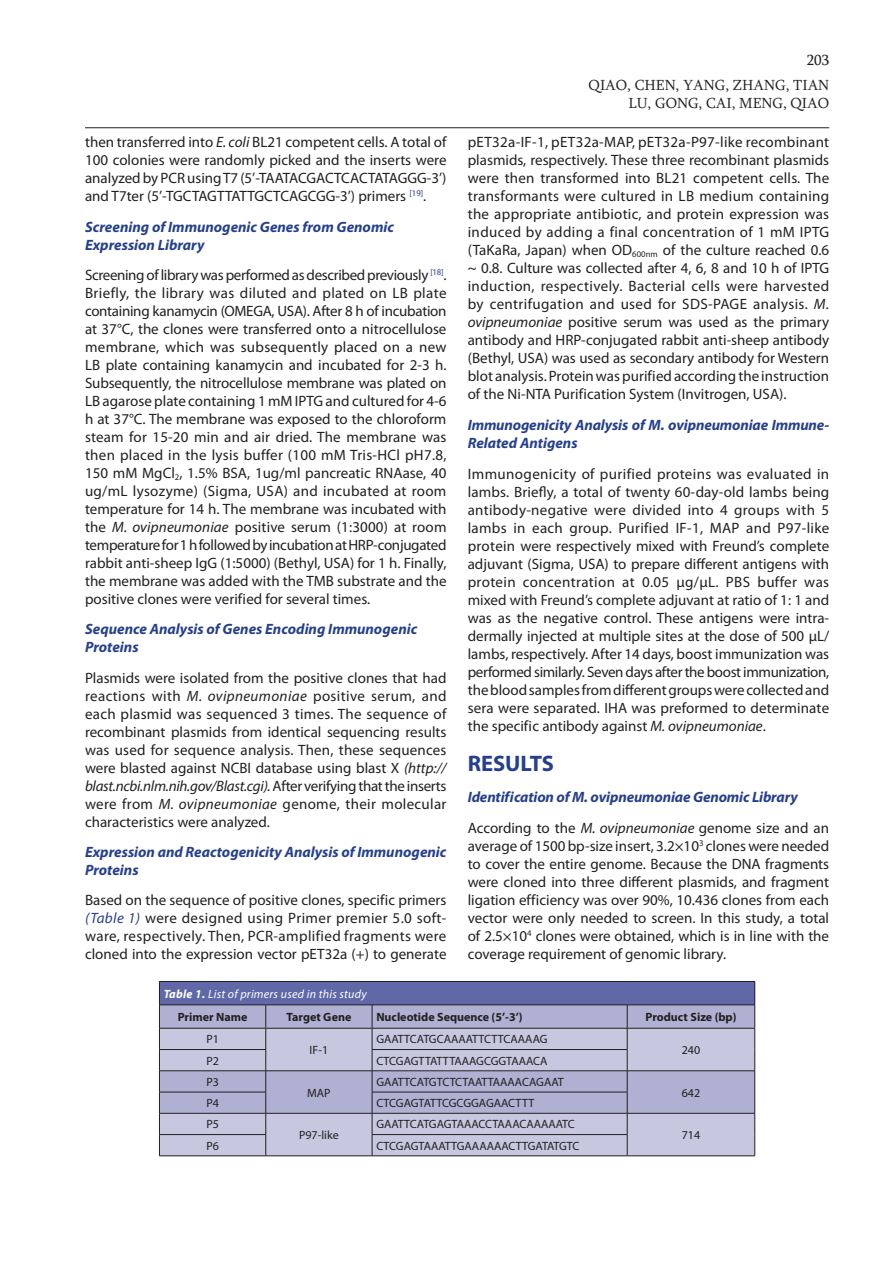
<style>
.page{position:relative;width:893px;height:1263px;background:#fff}
.page>*{position:absolute;margin:0;border:0;box-sizing:border-box;transform-origin:0 0}
.t1{font:700 22.5px "Myriad Pro";color:#253f8e}
.t2{font:15px/18px "Myriad Pro";color:#231f20;text-align:justify}
.t3{font:italic 700 15px/18px "Myriad Pro";color:#253f8e}
.t4{font:15px/25px "Sylfaen";color:#231f20;text-align:right}
.t5{font:12px "Myriad Pro";color:#231f20}
.t6{font:700 12px "Myriad Pro";color:#231f20}
.t7{font:italic 12px/23.4px "Myriad Pro";letter-spacing:.02em;color:#fff}
.s1{font-style:italic}
.s2{font-style:italic;color:#253f8e}
.s3{font-weight:400;font-style:normal;color:#231f20}
.s4{font-weight:400;color:#231f20}
.s5{font-weight:700}
.s6{font-weight:700;font-style:normal;color:#231f20}
</style>
<div class="page">
<hr style="left:85px;top:127px;width:744px;height:1px;background:#231f20">
<div style="left:159px;top:981px;width:596px;height:24px;background:#6168a7"></div>
<svg style="left:160px;top:1005px;width:594px;height:23px;background:#aaabcc"></svg>
<svg style="left:160px;top:1029px;width:594px;height:126px;background:#bdbdd9"></svg>
<hr style="left:159px;top:981px;width:107px;height:1px;background:#231f20">
<hr style="left:266px;top:981px;width:106px;height:1px;background:#231f20">
<hr style="left:372px;top:981px;width:255px;height:1px;background:#231f20">
<hr style="left:627px;top:981px;width:128px;height:1px;background:#231f20">
<hr style="left:159px;top:1004px;width:107px;height:1px;background:#231f20">
<hr style="left:266px;top:1004px;width:106px;height:1px;background:#231f20">
<hr style="left:372px;top:1004px;width:255px;height:1px;background:#231f20">
<hr style="left:627px;top:1004px;width:128px;height:1px;background:#231f20">
<hr style="left:159px;top:1028px;width:107px;height:1px;background:#231f20">
<hr style="left:266px;top:1028px;width:106px;height:1px;background:#231f20">
<hr style="left:372px;top:1028px;width:255px;height:1px;background:#231f20">
<hr style="left:627px;top:1028px;width:128px;height:1px;background:#231f20">
<hr style="left:159px;top:1049px;width:107px;height:1px;background:#231f20">
<hr style="left:372px;top:1049px;width:255px;height:1px;background:#231f20">
<hr style="left:159px;top:1070px;width:107px;height:1px;background:#231f20">
<hr style="left:266px;top:1070px;width:106px;height:1px;background:#231f20">
<hr style="left:372px;top:1070px;width:255px;height:1px;background:#231f20">
<hr style="left:627px;top:1070px;width:128px;height:1px;background:#231f20">
<hr style="left:159px;top:1092px;width:107px;height:1px;background:#231f20">
<hr style="left:372px;top:1092px;width:255px;height:1px;background:#231f20">
<hr style="left:159px;top:1113px;width:107px;height:1px;background:#231f20">
<hr style="left:266px;top:1113px;width:106px;height:1px;background:#231f20">
<hr style="left:266px;top:1155px;width:106px;height:1px;background:#231f20">
<hr style="left:372px;top:1113px;width:255px;height:1px;background:#231f20">
<hr style="left:627px;top:1113px;width:128px;height:1px;background:#231f20">
<svg style="left:754px;top:982px;width:1px;height:173px"></svg>
<hr style="left:627px;top:1155px;width:128px;height:1px;background:#231f20">
<hr style="left:159px;top:1134px;width:107px;height:1px;background:#231f20">
<svg style="left:159px;top:982px;width:1px;height:173px"></svg>
<svg style="left:265px;top:1005px;width:1px;height:150px"></svg>
<hr style="left:159px;top:1155px;width:107px;height:1px;background:#231f20">
<hr style="left:372px;top:1134px;width:255px;height:1px;background:#231f20">
<svg style="left:372px;top:1005px;width:1px;height:150px"></svg>
<svg style="left:627px;top:1005px;width:1px;height:150px"></svg>
<hr style="left:372px;top:1155px;width:255px;height:1px;background:#231f20">
<p class="t2" style="left:85px;top:133px;width:363px">then transferred into <span class="s1">E. coli</span> BL21 competent cells. A total of 100 colonies were randomly picked and the inserts were analyzed by PCR using T7 (5’-TAATACGACTCACTATAGGG-3’) and T7ter (5’-TGCTAGTTATTGCTCAGCGG-3’) primers <sup>[19]</sup>.</p>
<p class="t3" style="left:85px;top:217px;width:310px">Screening of Immunogenic Genes from Genomic<br>Expression Library</p>
<p class="t2" style="left:85px;top:266px;width:363px">Screening of library was performed as described previously <sup>[18]</sup>.<br>Briefly, the library was diluted and plated on LB plate containing kanamycin (OMEGA, USA). After 8 h of incubation at 37°C, the clones were transferred onto a nitrocellulose membrane, which was subsequently placed on a new LB plate containing kanamycin and incubated for 2-3 h.<br>Subsequently, the nitrocellulose membrane was plated on LB agarose plate containing 1 mM IPTG and cultured for 4-6 h at 37°C. The membrane was exposed to the chloroform steam for 15-20 min and air dried. The membrane was then placed in the lysis buffer (100 mM Tris-HCl pH7.8, 150 mM MgCl<sub>2</sub>, 1.5% BSA, 1ug/ml pancreatic RNAase, 40 ug/mL lysozyme) (Sigma, USA) and incubated at room temperature for 14 h. The membrane was incubated with the <span class="s1">M. ovipneumoniae</span> positive serum (1:3000) at room temperature for 1 h followed by incubation at HRP-conjugated rabbit anti-sheep IgG (1:5000) (Bethyl, USA) for 1 h. Finally, the membrane was added with the TMB substrate and the positive clones were verified for several times.</p>
<p class="t3" style="left:85px;top:620px;width:334px">Sequence Analysis of Genes Encoding Immunogenic<br>Proteins</p>
<p class="t2" style="left:85px;top:668px;width:363px">Plasmids were isolated from the positive clones that had reactions with <span class="s1">M. ovipneumoniae</span> positive serum, and each plasmid was sequenced 3 times. The sequence of recombinant plasmids from identical sequencing results was used for sequence analysis. Then, these sequences were blasted against NCBI database using blast X <span class="s1">(http:// blast.ncbi.nlm.nih.gov/Blast.cgi).</span> After verifying that the inserts were from <span class="s1">M. ovipneumoniae</span> genome, their molecular characteristics were analyzed.</p>
<p class="t3" style="left:85px;top:842px;width:363px">Expression and Reactogenicity Analysis of Immunogenic<br>Proteins</p>
<p class="t2" style="left:85px;top:891px;width:363px">Based on the sequence of positive clones, specific primers <span class="s2">(Table 1)</span> were designed using Primer premier 5.0 soft&shy;ware, respectively. Then, PCR-amplified fragments were cloned into the expression vector pET32a (+) to generate</p>
<p class="t4" style="left:589px;top:47px;width:242px">203<br>QIAO, CHEN, YANG, ZHANG, TIAN</p>
<p class="t4" style="left:629px;top:90px;width:202px">LU, GONG, CAI, MENG, QIAO</p>
<p class="t2" style="left:468px;top:133px;width:363px">pET32a-IF-1, pET32a-MAP, pET32a-P97-like recombinant plasmids, respectively. These three recombinant plasmids were then transformed into BL21 competent cells. The transformants were cultured in LB medium containing the appropriate antibiotic, and protein expression was induced by adding a final concentration of 1 mM IPTG (TaKaRa, Japan) when OD<sub>600nm</sub> of the culture reached 0.6 ~ 0.8. Culture was collected after 4, 6, 8 and 10 h of IPTG induction, respectively. Bacterial cells were harvested by centrifugation and used for SDS-PAGE analysis. <span class="s1">M. ovipneumoniae</span> positive serum was used as the primary antibody and HRP-conjugated rabbit anti-sheep antibody (Bethyl, USA) was used as secondary antibody for Western blot analysis. Protein was purified according the instruction of the Ni-NTA Purification System (Invitrogen, USA).</p>
<p class="t3" style="left:468px;top:416px;width:363px">Immunogenicity Analysis of M. ovipneumoniae Immune-<br>Related Antigens</p>
<p class="t2" style="left:468px;top:465px;width:363px">Immunogenicity of purified proteins was evaluated in lambs. Briefly, a total of twenty 60-day-old lambs being antibody-negative were divided into 4 groups with 5 lambs in each group. Purified IF-1, MAP and P97-like protein were respectively mixed with Freund’s complete adjuvant (Sigma, USA) to prepare different antigens with protein concentration at 0.05 µg/µL. PBS buffer was mixed with Freund’s complete adjuvant at ratio of 1: 1 and was as the negative control. These antigens were intra&shy;dermally injected at multiple sites at the dose of 500 µL/ lambs, respectively. After 14 days, boost immunization was performed similarly. Seven days after the boost immunization, the blood samples from different groups were collected and sera were separated. IHA was preformed to determinate the specific antibody against <span class="s1">M. ovipneumoniae</span>.</p>
<h1 class="t1" style="left:468px;top:751px;width:88px">RESULTS</h1>
<p class="t3" style="left:468px;top:781px;width:363px;line-height:30.8px">Identification of M. ovipneumoniae Genomic Library<br><span class="s3">According to the</span> <span class="s4">M. ovipneumoniae</span> <span class="s3">genome size and an</span></p>
<p class="t2" style="left:468px;top:837px;width:363px">average of 1500 bp-size insert, 3.2×10<sup>3</sup> clones were needed to cover the entire genome. Because the DNA fragments were cloned into three different plasmids, and fragment ligation efficiency was over 90%, 10.436 clones from each vector were only needed to screen. In this study, a total of 2.5×10<sup>4</sup> clones were obtained, which is in line with the coverage requirement of genomic library.</p>
<p class="t7" style="left:178px;top:982px;width:190px;text-indent:-14px"><span class="s5">Table 1.</span> List of primers used in this study<br><span class="s6">Primer Name</span></p>
<p class="t6" style="left:286px;top:1010px;width:66px">Target Gene</p>
<p class="t6" style="left:376px;top:1010px;width:148px">Nucleotide Sequence (5’-3’)</p>
<p class="t6" style="left:645px;top:1010px;width:92px">Product Size (bp)</p>
<p class="t5" style="left:206px;top:1032px;width:14px">P1</p>
<p class="t5" style="left:310px;top:1042px;width:20px">IF-1</p>
<p class="t5" style="left:376px;top:1032px;width:173px">GAATTCATGCAAAATTCTTCAAAAG</p>
<p class="t5" style="left:206px;top:1053px;width:14px">P2</p>
<p class="t5" style="left:376px;top:1053px;width:173px">CTCGAGTTATTTAAAGCGGTAAACA</p>
<p class="t5" style="left:206px;top:1074px;width:14px">P3</p>
<p class="t5" style="left:307px;top:1085px;width:25px">MAP</p>
<p class="t5" style="left:376px;top:1074px;width:189px">GAATTCATGTCTCTAATTAAAACAGAAT</p>
<p class="t5" style="left:206px;top:1096px;width:14px">P4</p>
<p class="t5" style="left:376px;top:1096px;width:160px">CTCGAGTATTCGCGGAGAACTTT</p>
<p class="t5" style="left:206px;top:1117px;width:14px">P5</p>
<p class="t5" style="left:299px;top:1128px;width:41px">P97-like</p>
<p class="t5" style="left:376px;top:1117px;width:200px">GAATTCATGAGTAAACCTAAACAAAAATC</p>
<p class="t5" style="left:206px;top:1138px;width:14px">P6</p>
<p class="t5" style="left:376px;top:1138px;width:205px">CTCGAGTAAATTGAAAAAACTTGATATGTC</p>
<p class="t5" style="left:682px;top:1042px;width:20px">240</p>
<p class="t5" style="left:682px;top:1085px;width:20px">642</p>
<p class="t5" style="left:682px;top:1128px;width:20px">714</p>
</div>
